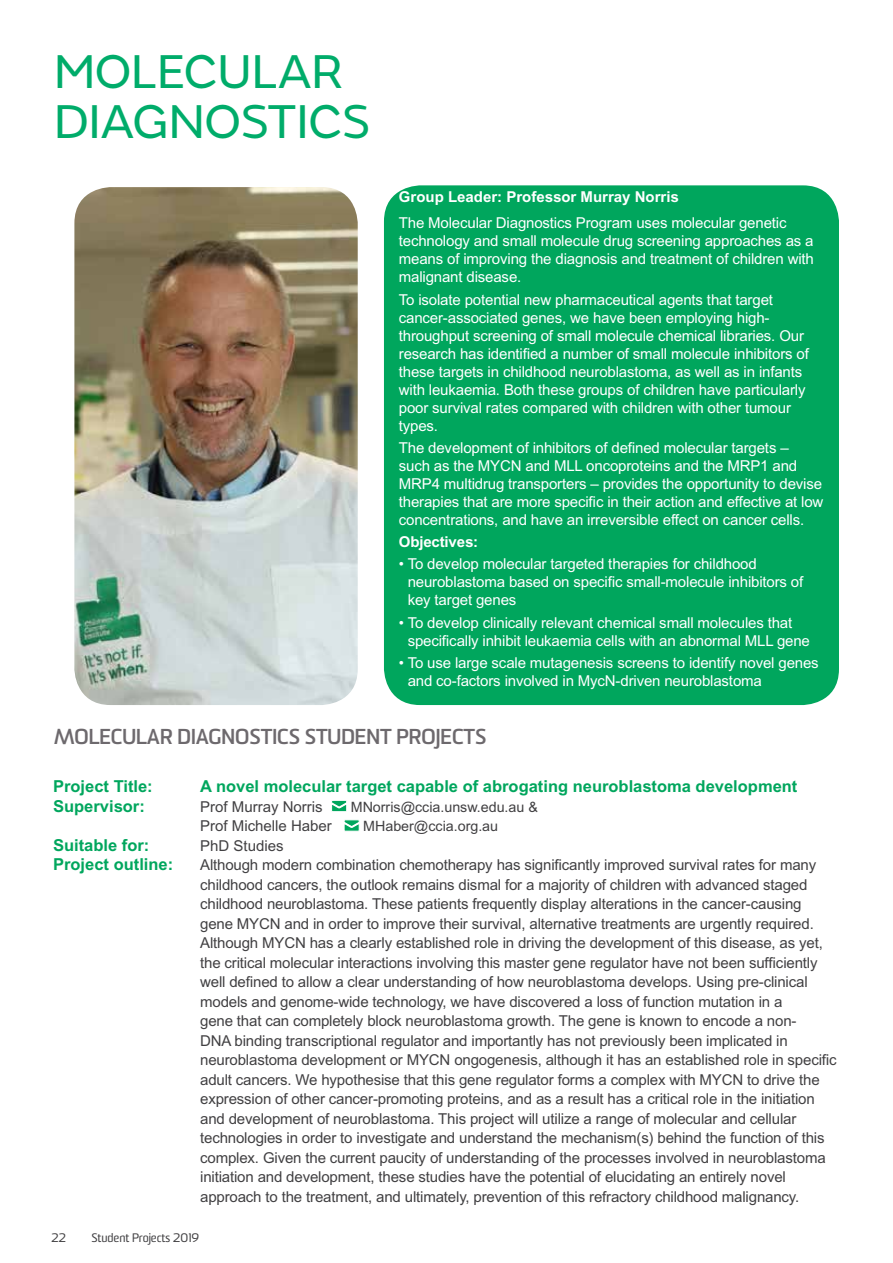
<style>
.page{position:relative;width:893px;height:1263px;background:#fff}
.page>*{position:absolute;margin:0;border:0;box-sizing:border-box;transform-origin:0 0}
.t1{font:49.5px/49.5px "FS Emeric";color:#00ac6a}
.t2{font:700 21px "Sommet";color:#6d696d}
.t3{font:700 16.5px "Arial MT Std";color:#00a65d}
.t4{font:15px/19.5px "Arial MT Std";letter-spacing:-.01em;color:#414042}
.t5{font:15px/18px "Arial MT Std";letter-spacing:-.01em;color:#fff}
.t6{font:700 15px "Arial MT Std";color:#fff}
.t7{font:14.25px "Arial MT Std";color:#414042}
.t8{font:12px "Sommet";color:#414042}
</style>
<div class="page">
<div style="left:384px;top:185px;width:455px;height:520px;background:#00a65d;border-radius:36px"></div>
<svg style="left:331px;top:800px;width:16px;height:12px"></svg>
<svg style="left:344px;top:819px;width:16px;height:12px"></svg>
<img style="left:74px;top:187px;width:284px;height:518px">
<h1 class="t1" style="left:54px;top:44px;width:318px">MOLECULAR<br>DIAGNOSTICS</h1>
<p class="t6" style="left:399px;top:188px;width:282px">Group Leader: Professor Murray Norris</p>
<p class="t5" style="left:399px;top:214px;width:417px">The Molecular Diagnostics Program uses molecular genetic technology and small molecule drug screening approaches as a means of improving the diagnosis and treatment of children with malignant disease.</p>
<p class="t5" style="left:399px;top:290px;width:412px">To isolate potential new pharmaceutical agents that target cancer-associated genes, we have been employing high&shy;throughput screening of small molecule chemical libraries. Our research has identified a number of small molecule inhibitors of these targets in childhood neuroblastoma, as well as in infants with leukaemia. Both these groups of children have particularly poor survival rates compared with children with other tumour types.</p>
<p class="t5" style="left:399px;top:438px;width:426px">The development of inhibitors of defined molecular targets – such as the MYCN and MLL oncoproteins and the MRP1 and MRP4 multidrug transporters – provides the opportunity to devise therapies that are more specific in their action and effective at low concentrations, and have an irreversible effect on cancer cells.</p>
<p class="t6" style="left:399px;top:533px;width:81px">Objectives:</p>
<p class="t5" style="left:408px;top:555px;width:397px;text-indent:-9px">• To develop molecular targeted therapies for childhood neuroblastoma based on specific small-molecule inhibitors of key target genes</p>
<p class="t5" style="left:408px;top:613px;width:404px;text-indent:-9px">• To develop clinically relevant chemical small molecules that specifically inhibit leukaemia cells with an abnormal MLL gene</p>
<p class="t5" style="left:408px;top:653px;width:413px;text-indent:-9px">• To use large scale mutagenesis screens to identify novel genes and co-factors involved in MycN-driven neuroblastoma</p>
<h2 class="t2" style="left:54px;top:723px;width:434px">MOLECULAR DIAGNOSTICS STUDENT PROJECTS</h2>
<p class="t3" style="left:53px;top:777px;width:101px">Project Title:</p>
<p class="t3" style="left:200px;top:777px;width:599px">A novel molecular target capable of abrogating neuroblastoma development</p>
<p class="t3" style="left:53px;top:796px;width:93px">Supervisor:</p>
<p class="t4" style="left:200px;top:797px;width:124px">Prof Murray Norris</p>
<p class="t7" style="left:351px;top:799px;width:189px">MNorris@ccia.unsw.edu.au &amp;</p>
<p class="t4" style="left:200px;top:816px;width:133px">Prof Michelle Haber</p>
<p class="t7" style="left:363px;top:818px;width:136px">MHaber@ccia.org.au</p>
<p class="t3" style="left:53px;top:835px;width:98px">Suitable for:</p>
<p class="t4" style="left:200px;top:836px;width:85px">PhD Studies</p>
<p class="t3" style="left:53px;top:855px;width:122px">Project outline:</p>
<p class="t4" style="left:200px;top:855px;width:638px">Although modern combination chemotherapy has significantly improved survival rates for many childhood cancers, the outlook remains dismal for a majority of children with advanced staged childhood neuroblastoma. These patients frequently display alterations in the cancer-causing gene MYCN and in order to improve their survival, alternative treatments are urgently required.<br>Although MYCN has a clearly established role in driving the development of this disease, as yet, the critical molecular interactions involving this master gene regulator have not been sufficiently well defined to allow a clear understanding of how neuroblastoma develops. Using pre-clinical models and genome-wide technology, we have discovered a loss of function mutation in a<br>gene that can completely block neuroblastoma growth. The gene is known to encode a non-<br>DNA binding transcriptional regulator and importantly has not previously been implicated in neuroblastoma development or MYCN ongogenesis, although it has an established role in specific adult cancers. We hypothesise that this gene regulator forms a complex with MYCN to drive the expression of other cancer-promoting proteins, and as a result has a critical role in the initiation and development of neuroblastoma. This project will utilize a range of molecular and cellular technologies in order to investigate and understand the mechanism(s) behind the function of this complex. Given the current paucity of understanding of the processes involved in neuroblastoma initiation and development, these studies have the potential of elucidating an entirely novel approach to the treatment, and ultimately, prevention of this refractory childhood malignancy.</p>
<p class="t8" style="left:51px;top:1230px;width:17px">22</p>
<p class="t8" style="left:91px;top:1230px;width:109px">Student Projects 2019</p>
</div>
